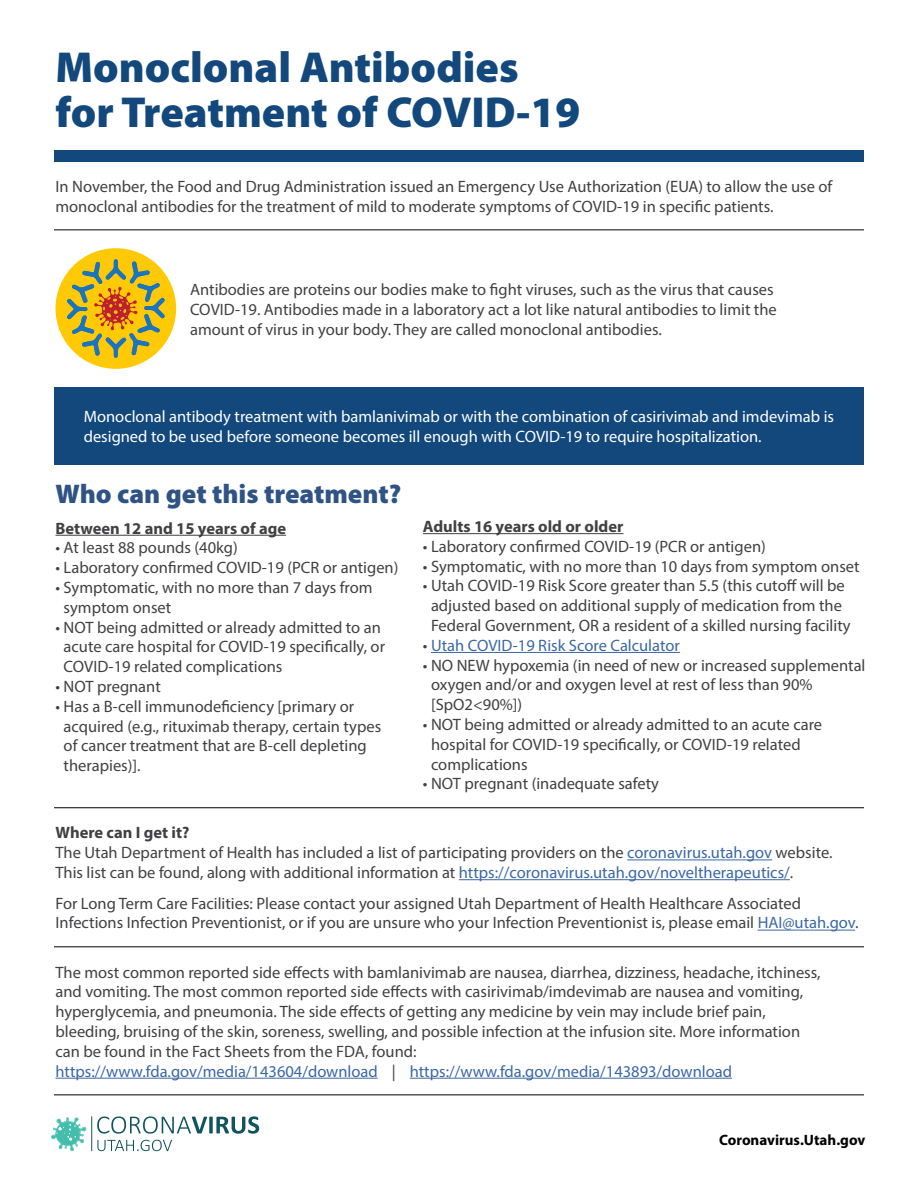
<style>
.page{position:relative;width:918px;height:1188px;background:#fff}
.page>*{position:absolute;margin:0;border:0;box-sizing:border-box;transform-origin:0 0}
.t1{font:900 43.5px/45px "Myriad Pro";color:#12487c}
.t2{font:900 27px "Myriad Pro";color:#2f5385}
.t3{font:16.5px/19.8px "Myriad Pro";color:#414042}
.t4{font:16.5px/19.8px "Myriad Pro";color:#fff}
.t5{font:700 16.5px "Myriad Pro";color:#414042}
.t6{font:16.5px "Myriad Pro";color:#3a68a5}
.t7{font:700 15px "Myriad Pro";color:#000}
.s1{color:#414042}
.s2{font-weight:700}
.s3{color:#3a68a5}
</style>
<div class="page">
<svg style="left:51px;top:1117px;width:36px;height:34px"></svg>
<svg style="left:97px;top:1140px;width:75px;height:11px"></svg>
<svg style="left:97px;top:1116px;width:162px;height:18px"></svg>
<hr style="left:91px;top:1116px;width:1px;height:35px;background:#11545e">
<hr style="left:627px;top:860px;width:145px;height:1px;background:#3a68a5">
<hr style="left:459px;top:879px;width:331px;height:1px;background:#3a68a5">
<hr style="left:758px;top:930px;width:97px;height:1px;background:#3a68a5">
<hr style="left:56px;top:1078px;width:322px;height:1px;background:#3a68a5">
<hr style="left:410px;top:1078px;width:322px;height:1px;background:#3a68a5">
<div style="left:54px;top:387px;width:810px;height:78px;background:#12487c"></div>
<hr style="left:423px;top:533px;width:200px;height:1px;background:#414042">
<hr style="left:431px;top:652px;width:249px;height:1px;background:#3a68a5">
<hr style="left:56px;top:535px;width:230px;height:1px;background:#414042">
<hr style="left:54px;top:230px;width:810px;height:1px;background:#000">
<hr style="left:54px;top:807px;width:810px;height:1px;background:#000">
<hr style="left:54px;top:947px;width:810px;height:1px;background:#000">
<hr style="left:54px;top:1095px;width:810px;height:1px;background:#000">
<div style="left:54px;top:150px;width:810px;height:11px;background:#12487c"></div>
<div style="left:56px;top:248px;width:120px;height:121px;background:#ffc906;border-radius:50%"></div>
<svg style="left:67px;top:259px;width:98px;height:99px"></svg>
<h1 class="t1" style="left:56px;top:43px;width:526px">Monoclonal Antibodies for Treatment of COVID-19</h1>
<p class="t3" style="left:56px;top:176px;width:778px">In November, the Food and Drug Administration issued an Emergency Use Authorization (EUA) to allow the use of monoclonal antibodies for the treatment of mild to moderate symptoms of COVID-19 in specific patients.</p>
<p class="t3" style="left:190px;top:279px;width:588px">Antibodies are proteins our bodies make to fight viruses, such as the virus that causes<br>COVID-19. Antibodies made in a laboratory act a lot like natural antibodies to limit the amount of virus in your body. They are called monoclonal antibodies.</p>
<p class="t4" style="left:84px;top:407px;width:752px">Monoclonal antibody treatment with bamlanivimab or with the combination of casirivimab and imdevimab is designed to be used before someone becomes ill enough with COVID-19 to require hospitalization.</p>
<h2 class="t2" style="left:56px;top:476px;width:347px">Who can get this treatment?</h2>
<p class="t5" style="left:56px;top:517px;width:232px">Between 12 and 15 years of age</p>
<p class="t3" style="left:56px;top:538px;width:184px">• At least 88 pounds (40kg)</p>
<p class="t3" style="left:56px;top:557px;width:344px">• Laboratory confirmed COVID-19 (PCR or antigen)</p>
<p class="t3" style="left:64px;top:577px;width:310px;text-indent:-8px">• Symptomatic, with no more than 7 days from symptom onset</p>
<p class="t3" style="left:64px;top:617px;width:323px;text-indent:-8px">• NOT being admitted or already admitted to an acute care hospital for COVID-19 specifically, or<br>COVID-19 related complications</p>
<p class="t3" style="left:56px;top:676px;width:107px">• NOT pregnant</p>
<p class="t3" style="left:64px;top:696px;width:319px;text-indent:-8px">• Has a B-cell immunodeficiency [primary or acquired (e.g., rituximab therapy, certain types of cancer treatment that are B-cell depleting therapies)].</p>
<p class="t5" style="left:423px;top:516px;width:202px">Adults 16 years old or older</p>
<p class="t3" style="left:423px;top:536px;width:344px">• Laboratory confirmed COVID-19 (PCR or antigen)</p>
<p class="t3" style="left:423px;top:556px;width:438px">• Symptomatic, with no more than 10 days from symptom onset</p>
<p class="t3" style="left:423px;top:576px;width:429px;text-align:center">• Utah COVID-19 Risk Score greater than 5.5 (this cutoff will be adjusted based on additional supply of medication from the<br>Federal Government, OR a resident of a skilled nursing facility</p>
<p class="t6" style="left:423px;top:635px;width:259px"><span class="s1">•</span> Utah COVID-19 Risk Score Calculator</p>
<p class="t3" style="left:431px;top:655px;width:436px;text-indent:-8px">• NO NEW hypoxemia (in need of new or increased supplemental oxygen and/or and oxygen level at rest of less than 90% [SpO2&lt;90%])</p>
<p class="t3" style="left:431px;top:714px;width:393px;text-indent:-8px">• NOT being admitted or already admitted to an acute care hospital for COVID-19 specifically, or COVID-19 related complications</p>
<p class="t3" style="left:423px;top:774px;width:238px">• NOT pregnant (inadequate safety</p>
<p class="t3" style="left:56px;top:823px;width:779px"><span class="s2">Where can I get it?<br></span>The Utah Department of Health has included a list of participating providers on the <span class="s3">coronavirus.utah.gov</span> website.<br>This list can be found, along with additional information at <span class="s3">https://coronavirus.utah.gov/noveltherapeutics/</span>.</p>
<p class="t3" style="left:56px;top:893px;width:805px">For Long Term Care Facilities: Please contact your assigned Utah Department of Health Healthcare Associated<br>Infections Infection Preventionist, or if you are unsure who your Infection Preventionist is, please email <span class="s3">HAI@utah.gov</span>.</p>
<p class="t3" style="left:56px;top:962px;width:767px">The most common reported side effects with bamlanivimab are nausea, diarrhea, dizziness, headache, itchiness, and vomiting. The most common reported side effects with casirivimab/imdevimab are nausea and vomiting, hyperglycemia, and pneumonia. The side effects of getting any medicine by vein may include brief pain, bleeding, bruising of the skin, soreness, swelling, and possible infection at the infusion site. More information can be found in the Fact Sheets from the FDA, found:<br><span class="s3">https://www.fda.gov/media/143604/download</span> | <span class="s3">https://www.fda.gov/media/143893/download</span></p>
<p class="t7" style="left:719px;top:1130px;width:148px">Coronavirus.Utah.gov</p>
</div>
